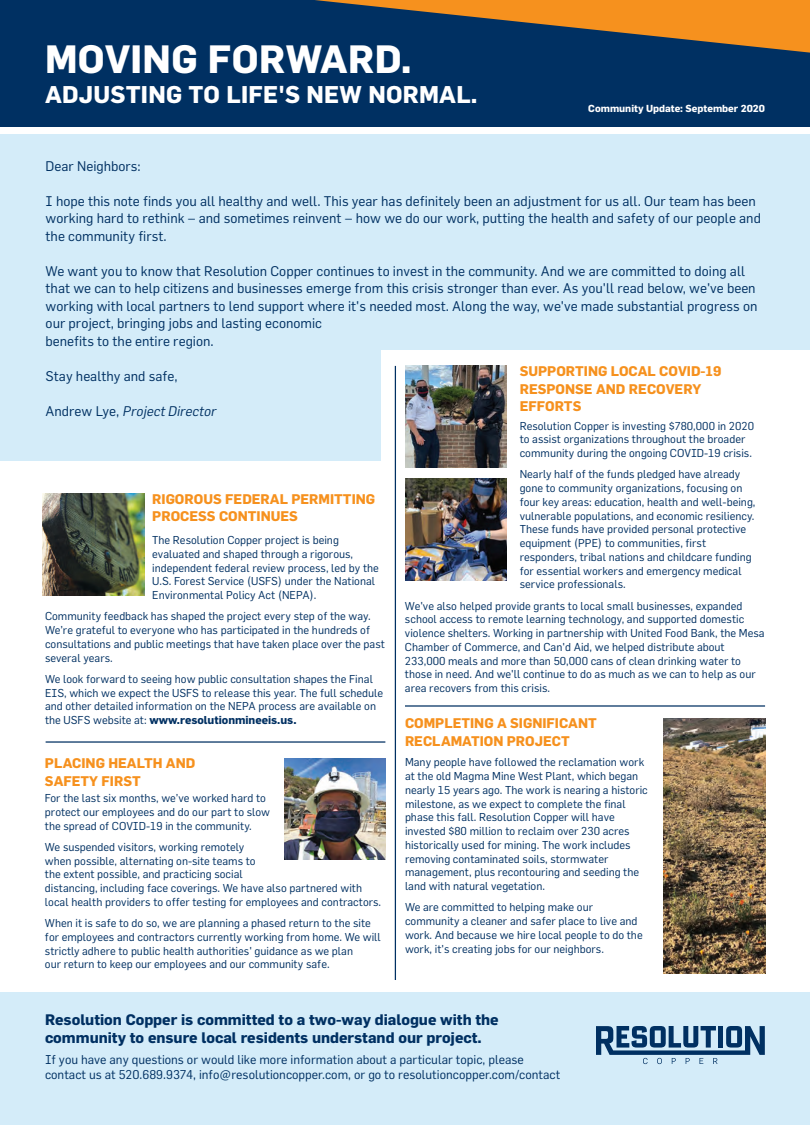
<style>
.page{position:relative;width:810px;height:1125px;background:#fff}
.page>*{position:absolute;margin:0;border:0;box-sizing:border-box;transform-origin:0 0}
.t1{font:700 38.75px "Flama";letter-spacing:.01em;color:#fff}
.t2{font:700 23.75px "Flama";letter-spacing:.01em;color:#fff}
.t3{font:700 15px/17.5px "Flama";color:#003062}
.t4{font:13.75px/17.5px "Flama";color:#003062}
.t5{font:700 13.75px/17.5px "Flama";color:#f6911e}
.t6{font:italic 13.75px "Flama";color:#003062}
.t7{font:12.5px/15px "Flama";color:#003062}
.t8{font:11.25px/13.8px "Flama";color:#003062}
.t9{font:700 10px "Flama";color:#fff}
.s1{font-style:normal}
.s2{font-weight:700}
</style>
<div class="page">
<div style="left:0;top:993px;width:810px;height:132px;background:#d4ecf9"></div>
<div style="left:0;top:134px;width:810px;height:215px;background:#d4ecf9"></div>
<div style="left:0;top:0;width:810px;height:127px;background:#003062"></div>
<div style="left:0;top:202px;width:381px;height:259px;background:#d4ecf9"></div>
<hr style="left:405px;top:705px;width:360px;height:2px;background:#003062">
<hr style="left:46px;top:741px;width:339px;height:2px;background:#003062">
<hr style="left:395px;top:366px;width:1px;height:614px;background:#003062">
<img style="left:284px;top:758px;width:102px;height:102px">
<img style="left:405px;top:366px;width:102px;height:101px">
<img style="left:405px;top:479px;width:102px;height:101px">
<img style="left:43px;top:494px;width:101px;height:101px">
<img style="left:664px;top:718px;width:101px;height:255px">
<svg style="left:315px;top:0;width:495px;height:53px"></svg>
<svg style="left:596px;top:1026px;width:169px;height:38px"></svg>
<h1 class="t1" style="left:45px;top:36px;width:368px">MOVING FORWARD.</h1>
<h2 class="t2" style="left:45px;top:80px;width:434px">ADJUSTING TO LIFE'S NEW NORMAL.</h2>
<p class="t9" style="left:588px;top:102px;width:178px">Community Update: September 2020</p>
<p class="t4" style="left:46px;top:157px;width:97px">Dear Neighbors:</p>
<p class="t4" style="left:46px;top:192px;width:717px">I hope this note finds you all healthy and well. This year has definitely been an adjustment for us all. Our team has been working hard to rethink – and sometimes reinvent – how we do our work, putting the health and safety of our people and the community first.</p>
<p class="t4" style="left:46px;top:262px;width:713px">We want you to know that Resolution Copper continues to invest in the community. And we are committed to doing all that we can to help citizens and businesses emerge from this crisis stronger than ever. As you'll read below, we've been working with local partners to lend support where it's needed most. Along the way, we've made substantial progress on our project, bringing jobs and lasting economic<br>benefits to the entire region.</p>
<p class="t4" style="left:46px;top:367px;width:134px">Stay healthy and safe,</p>
<p class="t6" style="left:46px;top:403px;width:172px"><span class="s1">Andrew Lye,</span> Project Director</p>
<p class="t5" style="left:520px;top:362px;width:203px">SUPPORTING LOCAL COVID-19<br>RESPONSE AND RECOVERY<br>EFFORTS</p>
<p class="t5" style="left:152px;top:490px;width:224px">RIGOROUS FEDERAL PERMITTING<br>PROCESS CONTINUES</p>
<p class="t8" style="left:152px;top:533px;width:228px">The Resolution Copper project is being evaluated and shaped through a rigorous, independent federal review process, led by the U.S. Forest Service (USFS) under the National Environmental Policy Act (NEPA).</p>
<p class="t8" style="left:45px;top:609px;width:341px">Community feedback has shaped the project every step of the way.<br>We’re grateful to everyone who has participated in the hundreds of consultations and public meetings that have taken place over the past several years.</p>
<p class="t8" style="left:45px;top:672px;width:340px">We look forward to seeing how public consultation shapes the Final EIS, which we expect the USFS to release this year. The full schedule and other detailed information on the NEPA process are available on the USFS website at: <span class="s2">www.resolutionmineeis.us.</span></p>
<p class="t5" style="left:45px;top:754px;width:152px">PLACING HEALTH AND<br>SAFETY FIRST</p>
<p class="t8" style="left:45px;top:791px;width:227px">For the last six months, we’ve worked hard to protect our employees and do our part to slow the spread of COVID-19 in the community.</p>
<p class="t8" style="left:45px;top:840px;width:338px">We suspended visitors, working remotely<br>when possible, alternating on-site teams to<br>the extent possible, and practicing social<br>distancing, including face coverings. We have also partnered with local health providers to offer testing for employees and contractors.</p>
<p class="t8" style="left:45px;top:916px;width:337px">When it is safe to do so, we are planning a phased return to the site for employees and contractors currently working from home. We will strictly adhere to public health authorities' guidance as we plan<br>our return to keep our employees and our community safe.</p>
<p class="t8" style="left:520px;top:418px;width:236px">Resolution Copper is investing $780,000 in 2020 to assist organizations throughout the broader community during the ongoing COVID-19 crisis.</p>
<p class="t8" style="left:520px;top:467px;width:237px">Nearly half of the funds pledged have already gone to community organizations, focusing on four key areas: education, health and well-being, vulnerable populations, and economic resiliency.<br>These funds have provided personal protective equipment (PPE) to communities, first responders, tribal nations and childcare funding for essential workers and emergency medical service professionals.</p>
<p class="t8" style="left:405px;top:598px;width:361px">We've also helped provide grants to local small businesses, expanded school access to remote learning technology, and supported domestic violence shelters. Working in partnership with United Food Bank, the Mesa Chamber of Commerce, and Can'd Aid, we helped distribute about 233,000 meals and more than 50,000 cans of clean drinking water to those in need. And we'll continue to do as much as we can to help as our area recovers from this crisis.</p>
<p class="t5" style="left:405px;top:714px;width:193px">COMPLETING A SIGNIFICANT<br>RECLAMATION PROJECT</p>
<p class="t8" style="left:405px;top:755px;width:244px">Many people have followed the reclamation work at the old Magma Mine West Plant, which began nearly 15 years ago. The work is nearing a historic milestone, as we expect to complete the final phase this fall. Resolution Copper will have invested $80 million to reclaim over 230 acres historically used for mining. The work includes removing contaminated soils, stormwater management, plus recontouring and seeding the land with natural vegetation.</p>
<p class="t8" style="left:405px;top:900px;width:239px">We are committed to helping make our community a cleaner and safer place to live and work. And because we hire local people to do the work, it's creating jobs for our neighbors.</p>
<h3 class="t3" style="left:45px;top:1011px;width:455px">Resolution Copper is committed to a two-way dialogue with the community to ensure local residents understand our project.</h3>
<p class="t7" style="left:45px;top:1052px;width:517px">If you have any questions or would like more information about a particular topic, please contact us at 520.689.9374, info@resolutioncopper.com, or go to resolutioncopper.com/contact</p>
</div>
